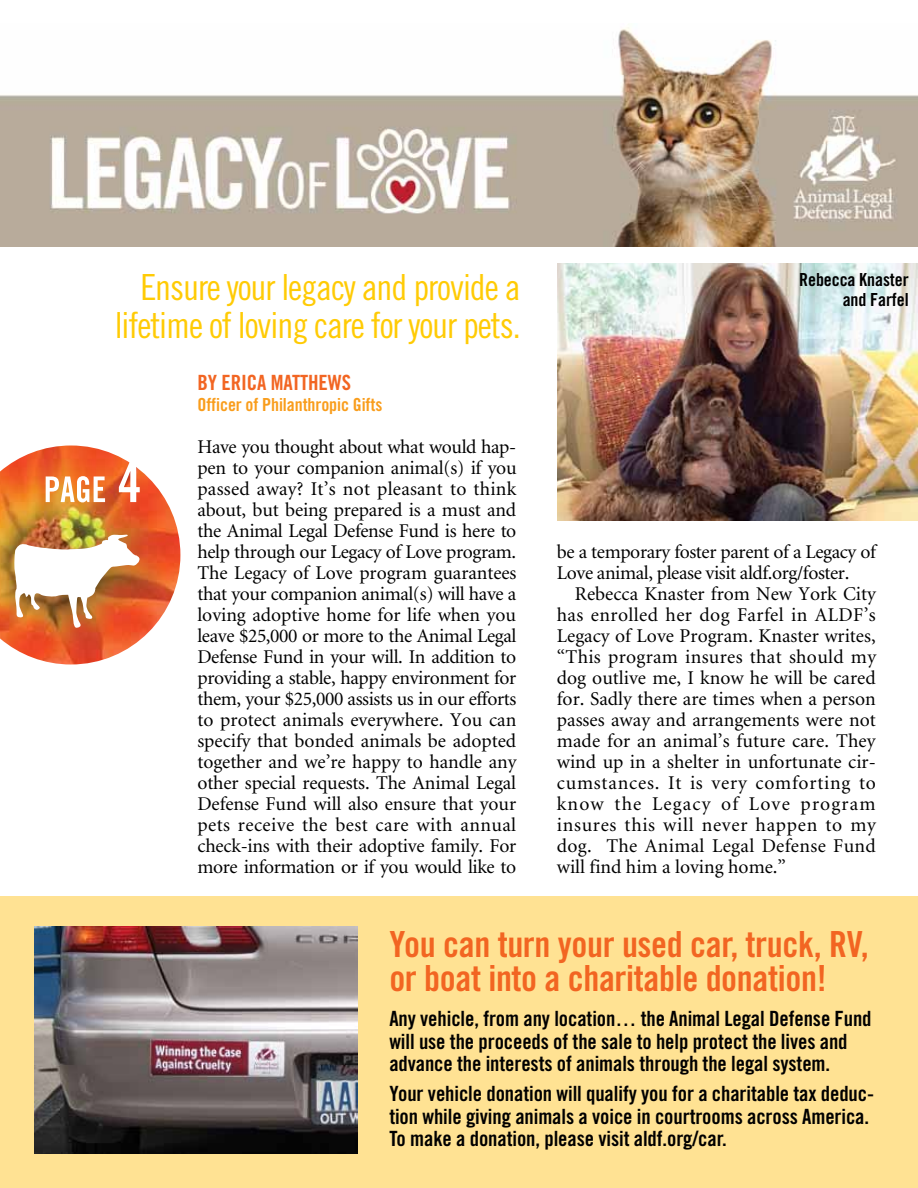
<style>
.page{position:relative;width:918px;height:1188px;background:#fff}
.page>*{position:absolute;margin:0;border:0;box-sizing:border-box;transform-origin:0 0}
.t1{font:36px/33px "Trade Gothic LT Std Bd Cn 20";letter-spacing:-.01em;color:#f26522}
.t2{font:36px/37.5px "Trade Gothic LT Cond Eighteen";letter-spacing:-.03em;color:#ffcb05;text-align:right}
.t3{font:21px/22.5px "Trade Gothic LT Std Bd Cn 20";letter-spacing:-.005em;color:#000}
.t4{font:21px "Trade Gothic LT Std Bd Cn 20";letter-spacing:-.005em;color:#f26522}
.t5{font:19.5px/21px "Minion";letter-spacing:-.02em;color:#000;text-align:justify}
.t6{font:18px "Trade Gothic LT Std Bd Cn 20";letter-spacing:-.005em;color:#f99d1c}
.t7{font:18px/19.5px "Trade Gothic LT Std Bd Cn 20";letter-spacing:-.005em;color:#000;text-align:right}
</style>
<div class="page">
<img style="left:0;top:446px;width:180px;height:219px">
<img style="left:14px;top:535px;width:126px;height:93px">
<svg style="left:46px;top:476px;width:59px;height:26px"></svg>
<svg style="left:119px;top:461px;width:21px;height:41px"></svg>
<img style="left:0;top:27px;width:918px;height:220px">
<img style="left:557px;top:264px;width:361px;height:257px">
<div style="left:0;top:896px;width:918px;height:292px;background:#ffe293"></div>
<img style="left:35px;top:927px;width:322px;height:226px">
<h1 class="t2" style="left:115px;top:268px;width:407px">Ensure your legacy and provide a lifetime of loving care for your pets.</h1>
<p class="t4" style="left:197px;top:370px;width:34px">By erica</p>
<p class="t4" style="left:271px;top:370px;width:59px">matthews</p>
<p class="t6" style="left:197px;top:394px;width:187px">Officer of Philanthropic Gifts</p>
<p class="t5" style="left:197px;top:437px;width:321px">Have you thought about what would hap&shy;pen to your companion animal(s) if you passed away? It’s not pleasant to think about, but being prepared is a must and the Animal Legal Defense Fund is here to help through our Legacy of Love program.<br>The Legacy of Love program guarantees that your companion animal(s) will have a loving adoptive home for life when you leave $25,000 or more to the Animal Legal Defense Fund in your will. In addition to providing a stable, happy environment for them, your $25,000 assists us in our efforts to protect animals everywhere. You can specify that bonded animals be adopted together and we’re happy to handle any other special requests. The Animal Legal Defense Fund will also ensure that your pets receive the best care with annual check-ins with their adoptive family. For more information or if you would like to</p>
<p class="t7" style="left:799px;top:270px;width:111px">Rebecca Knaster and Farfel</p>
<p class="t5" style="left:557px;top:542px;width:320px">be a temporary foster parent of a Legacy of<br>Love animal, please visit aldf.org/foster.</p>
<p class="t5" style="left:557px;top:584px;width:321px;text-indent:18px">Rebecca Knaster from New York City has enrolled her dog Farfel in ALDF’s Legacy of Love Program. Knaster writes, “This program insures that should my dog outlive me, I know he will be cared for. Sadly there are times when a person passes away and arrangements were not made for an animal’s future care. They wind up in a shelter in unfortunate cir&shy;cumstances. It is very comforting to know the Legacy of Love program insures this will never happen to my dog. The Animal Legal Defense Fund will find him a loving home.”</p>
<h1 class="t1" style="left:389px;top:928px;width:481px">You can turn your used car, truck, RV, or boat into a charitable donation!</h1>
<p class="t3" style="left:389px;top:1008px;width:484px">Any vehicle, from any location… the Animal Legal Defense Fund will use the proceeds of the sale to help protect the lives and advance the interests of animals through the legal system.</p>
<p class="t3" style="left:389px;top:1083px;width:486px">Your vehicle donation will qualify you for a charitable tax deduc&shy;tion while giving animals a voice in courtrooms across America.<br>To make a donation, please visit aldf.org/car.</p>
</div>
